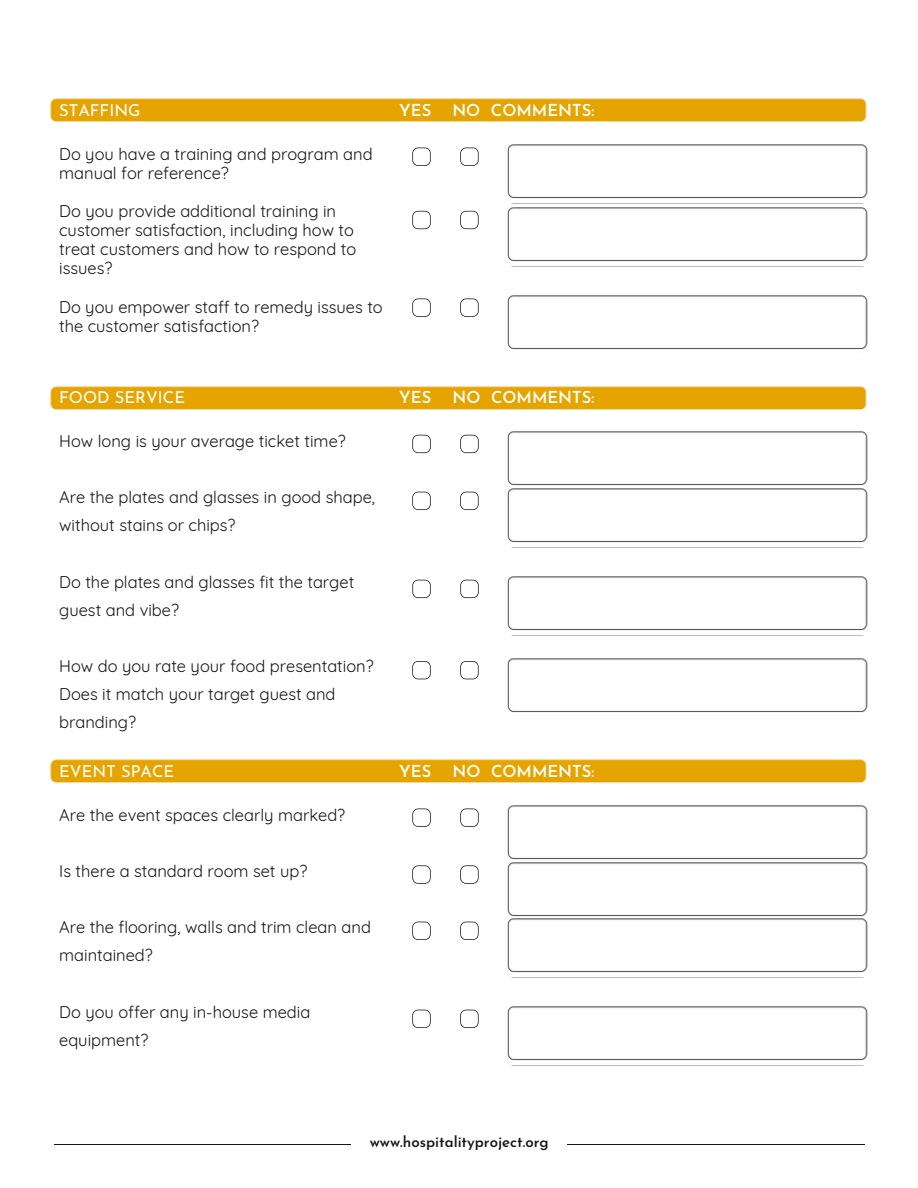
<style>
.page{position:relative;width:918px;height:1188px;background:#fff}
.page>*{position:absolute;margin:0;border:0;box-sizing:border-box;transform-origin:0 0}
.t1{font:16.5px/28.2px "Quicksand";color:#171615}
.t2{font:600 16.5px "Josefin Sans";color:#fff}
.t3{font:16.5px "Josefin Sans";color:#fff}
.t4{font:600 15px "Josefin Sans";color:#171615}
</style>
<div class="page">
<img style="left:50px;top:98px;width:817px;height:24px">
<svg style="left:412px;top:148px;width:19px;height:18px"></svg>
<svg style="left:460px;top:148px;width:19px;height:18px"></svg>
<img style="left:507px;top:144px;width:361px;height:118px">
<svg style="left:412px;top:211px;width:19px;height:18px"></svg>
<svg style="left:460px;top:211px;width:19px;height:18px"></svg>
<hr style="left:54px;top:1144px;width:810px;height:1px;background:#171615">
<div style="left:351px;top:1133px;width:216px;height:24px;background:#fff"></div>
<svg style="left:412px;top:298px;width:19px;height:19px"></svg>
<svg style="left:460px;top:298px;width:19px;height:19px"></svg>
<img style="left:507px;top:295px;width:361px;height:55px">
<img style="left:50px;top:386px;width:817px;height:24px">
<svg style="left:412px;top:435px;width:19px;height:18px"></svg>
<svg style="left:460px;top:435px;width:19px;height:18px"></svg>
<img style="left:507px;top:431px;width:361px;height:53px">
<svg style="left:412px;top:492px;width:19px;height:18px"></svg>
<svg style="left:460px;top:492px;width:19px;height:18px"></svg>
<img style="left:507px;top:484px;width:361px;height:59px">
<svg style="left:412px;top:580px;width:19px;height:18px"></svg>
<svg style="left:460px;top:580px;width:19px;height:18px"></svg>
<img style="left:507px;top:576px;width:361px;height:55px">
<svg style="left:412px;top:661px;width:19px;height:18px"></svg>
<svg style="left:460px;top:661px;width:19px;height:18px"></svg>
<img style="left:507px;top:658px;width:361px;height:55px">
<img style="left:50px;top:759px;width:817px;height:24px">
<svg style="left:412px;top:809px;width:19px;height:18px"></svg>
<svg style="left:460px;top:809px;width:19px;height:18px"></svg>
<img style="left:507px;top:805px;width:361px;height:53px">
<svg style="left:412px;top:865px;width:19px;height:19px"></svg>
<svg style="left:460px;top:865px;width:19px;height:19px"></svg>
<img style="left:507px;top:858px;width:361px;height:56px">
<svg style="left:412px;top:922px;width:19px;height:18px"></svg>
<svg style="left:460px;top:922px;width:19px;height:18px"></svg>
<img style="left:507px;top:914px;width:361px;height:59px">
<svg style="left:412px;top:1010px;width:19px;height:18px"></svg>
<svg style="left:460px;top:1010px;width:19px;height:18px"></svg>
<img style="left:507px;top:1006px;width:361px;height:55px">
<p class="t3" style="left:59px;top:104px;width:83px">STAFFING</p>
<p class="t2" style="left:399px;top:104px;width:34px">YES</p>
<p class="t2" style="left:452px;top:104px;width:143px">NO COMMENTS:</p>
<p class="t1" style="left:59px;top:144px;width:315px;line-height:19.2px">Do you have a training and program and manual for reference?</p>
<p class="t1" style="left:59px;top:201px;width:299px;line-height:19.2px">Do you provide additional training in customer satisfaction, including how to treat customers and how to respond to issues?</p>
<p class="t1" style="left:59px;top:297px;width:325px;line-height:19.2px">Do you empower staff to remedy issues to the customer satisfaction?</p>
<p class="t3" style="left:59px;top:391px;width:127px">FOOD SERVICE</p>
<p class="t2" style="left:399px;top:391px;width:34px">YES</p>
<p class="t2" style="left:452px;top:391px;width:143px">NO COMMENTS:</p>
<p class="t1" style="left:59px;top:427px;width:288px">How long is your average ticket time?</p>
<p class="t1" style="left:59px;top:483px;width:317px">Are the plates and glasses in good shape, without stains or chips?</p>
<p class="t1" style="left:59px;top:567px;width:297px">Do the plates and glasses fit the target guest and vibe?</p>
<p class="t1" style="left:59px;top:652px;width:316px">How do you rate your food presentation?<br>Does it match your target guest and branding?</p>
<p class="t3" style="left:59px;top:765px;width:117px">EVENT SPACE</p>
<p class="t2" style="left:399px;top:765px;width:34px">YES</p>
<p class="t2" style="left:452px;top:765px;width:143px">NO COMMENTS:</p>
<p class="t1" style="left:59px;top:800px;width:288px">Are the event spaces clearly marked?</p>
<p class="t1" style="left:59px;top:857px;width:250px">Is there a standard room set up?</p>
<p class="t1" style="left:59px;top:913px;width:313px">Are the flooring, walls and trim clean and maintained?</p>
<p class="t1" style="left:59px;top:997px;width:253px">Do you offer any in-house media equipment?</p>
<p class="t4" style="left:370px;top:1136px;width:180px">www.hospitalityproject.org</p>
</div>
